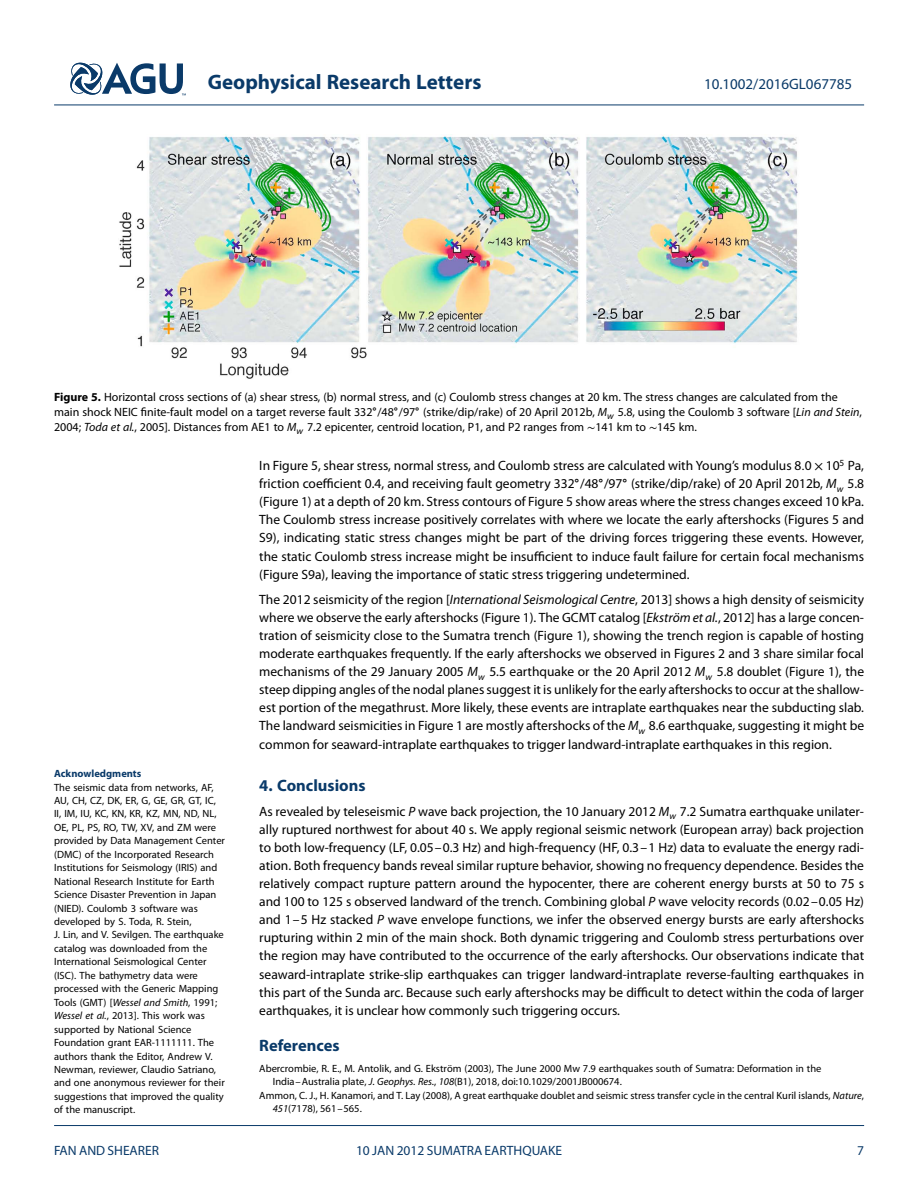
<style>
.page{position:relative;width:918px;height:1188px;background:#fff}
.page>*{position:absolute;margin:0;border:0;box-sizing:border-box;transform-origin:0 0}
.t1{font:700 21px "Myriad Pro";color:#0a3a69}
.t2{font:700 16.5px "Myriad Pro";color:#0a3a69}
.t3{font:15px "Myriad Pro";color:#0a3a69}
.t4{font:13.5px/18px "Myriad Pro";color:#000;text-align:justify}
.t5{font:13.5px "Myriad Pro";color:#0a3a69}
.t6{font:12px/15px "Myriad Pro";color:#000}
.t7{font:10.5px/13.5px "Myriad Pro";color:#000}
.t8{font:700 10.5px "Myriad Pro";color:#0a3a69}
.s1{font-weight:700}
.s2{font-style:italic}
.s3{font-family:"STIX Math"}
.s4{font-family:"STIX Math";font-style:italic}
</style>
<div class="page">
<svg style="left:70px;top:62px;width:116px;height:34px"></svg>
<hr style="left:54px;top:105px;width:810px;height:1px;background:#0a3a69">
<img style="left:119px;top:134px;width:679px;height:245px">
<hr style="left:54px;top:1125px;width:810px;height:1px;background:#0a3a69">
<h1 class="t1" style="left:208px;top:73px;width:275px">Geophysical Research Letters</h1>
<p class="t3" style="left:704px;top:78px;width:150px">10.1002/2016GL067785</p>
<p class="t6" style="left:54px;top:390px;width:809px"><span class="s1">Figure 5.</span> Horizontal cross sections of (a) shear stress, (b) normal stress, and (c) Coulomb stress changes at 20 km. The stress changes are calculated from the main shock NEIC finite-fault model on a target reverse fault 332<sup>∘</sup>/48<sup>∘</sup>/97<sup>∘</sup> (strike/dip/rake) of 20 April 2012b, <span class="s2">M</span><sub>w</sub> 5.8, using the Coulomb 3 software [<span class="s2">Lin and Stein</span>,<br>2004; <span class="s2">Toda et al.</span>, 2005]. Distances from AE1 to <span class="s2">M</span><sub>w</sub> 7.2 epicenter, centroid location, P1, and P2 ranges from <span class="s3">∼</span>141 km to <span class="s3">∼</span>145 km.</p>
<p class="t4" style="left:259px;top:458px;width:606px">In Figure 5, shear stress, normal stress, and Coulomb stress are calculated with Young’s modulus 8<span class="s4">.</span>0 <span class="s3">×</span> 10<sup>5</sup> Pa, friction coefficient 0.4, and receiving fault geometry 332<sup>∘</sup>/48<sup>∘</sup>/97<sup>∘</sup> (strike/dip/rake) of 20 April 2012b, <span class="s2">M</span><sub>w</sub> 5.8 (Figure 1) at a depth of 20 km. Stress contours of Figure 5 show areas where the stress changes exceed 10 kPa.<br>The Coulomb stress increase positively correlates with where we locate the early aftershocks (Figures 5 and S9), indicating static stress changes might be part of the driving forces triggering these events. However, the static Coulomb stress increase might be insufficient to induce fault failure for certain focal mechanisms (Figure S9a), leaving the importance of static stress triggering undetermined.</p>
<p class="t4" style="left:259px;top:592px;width:606px">The 2012 seismicity of the region [<span class="s2">International Seismological Centre</span>, 2013] shows a high density of seismicity where we observe the early aftershocks (Figure 1). The GCMT catalog [<span class="s2">Ekström et al.</span>, 2012] has a large concen&shy;tration of seismicity close to the Sumatra trench (Figure 1), showing the trench region is capable of hosting moderate earthquakes frequently. If the early aftershocks we observed in Figures 2 and 3 share similar focal mechanisms of the 29 January 2005 <span class="s2">M</span><sub>w</sub> 5.5 earthquake or the 20 April 2012 <span class="s2">M</span><sub>w</sub> 5.8 doublet (Figure 1), the steep dipping angles of the nodal planes suggest it is unlikely for the early aftershocks to occur at the shallow&shy;est portion of the megathrust. More likely, these events are intraplate earthquakes near the subducting slab.<br>The landward seismicities in Figure 1 are mostly aftershocks of the <span class="s2">M</span><sub>w</sub> 8.6 earthquake, suggesting it might be common for seaward-intraplate earthquakes to trigger landward-intraplate earthquakes in this region.</p>
<p class="t2" style="left:259px;top:779px;width:108px">4. Conclusions</p>
<p class="t4" style="left:259px;top:804px;width:606px">As revealed by teleseismic <span class="s2">P</span> wave back projection, the 10 January 2012 <span class="s2">M</span><sub>w</sub> 7.2 Sumatra earthquake unilater&shy;ally ruptured northwest for about 40 s. We apply regional seismic network (European array) back projection to both low-frequency (LF, 0.05–0.3 Hz) and high-frequency (HF, 0.3–1 Hz) data to evaluate the energy radi&shy;ation. Both frequency bands reveal similar rupture behavior, showing no frequency dependence. Besides the relatively compact rupture pattern around the hypocenter, there are coherent energy bursts at 50 to 75 s and 100 to 125 s observed landward of the trench. Combining global <span class="s2">P</span> wave velocity records (0.02–0.05 Hz) and 1–5 Hz stacked <span class="s2">P</span> wave envelope functions, we infer the observed energy bursts are early aftershocks rupturing within 2 min of the main shock. Both dynamic triggering and Coulomb stress perturbations over the region may have contributed to the occurrence of the early aftershocks. Our observations indicate that seaward-intraplate strike-slip earthquakes can trigger landward-intraplate reverse-faulting earthquakes in this part of the Sunda arc. Because such early aftershocks may be difficult to detect within the coda of larger earthquakes, it is unclear how commonly such triggering occurs.</p>
<p class="t2" style="left:259px;top:1039px;width:82px">References</p>
<p class="t7" style="left:259px;top:1062px;width:564px">Abercrombie, R. E., M. Antolik, and G. Ekström (2003), The June 2000 Mw 7.9 earthquakes south of Sumatra: Deformation in the</p>
<p class="t7" style="left:273px;top:1076px;width:351px">India–Australia plate, <span class="s2">J. Geophys. Res.</span>, <span class="s2">108</span>(B1), 2018, doi:10.1029/2001JB000674.</p>
<p class="t7" style="left:259px;top:1089px;width:606px">Ammon, C. J., H. Kanamori, and T. Lay (2008), A great earthquake doublet and seismic stress transfer cycle in the central Kuril islands, <span class="s2">Nature</span>,</p>
<p class="t7" style="left:273px;top:1103px;width:91px"><span class="s2">451</span>(7178), 561–565.</p>
<p class="t8" style="left:54px;top:770px;width:89px">Acknowledgments</p>
<p class="t7" style="left:54px;top:781px;width:172px">The seismic data from networks, AF, AU, CH, CZ, DK, ER, G, GE, GR, GT, IC, II, IM, IU, KC, KN, KR, KZ, MN, ND, NL, OE, PL, PS, RO, TW, XV, and ZM were provided by Data Management Center (DMC) of the Incorporated Research Institutions for Seismology (IRIS) and National Research Institute for Earth Science Disaster Prevention in Japan (NIED). Coulomb 3 software was developed by S. Toda, R. Stein,<br>J. Lin, and V. Sevilgen. The earthquake catalog was downloaded from the International Seismological Center (ISC). The bathymetry data were processed with the Generic Mapping Tools (GMT) [<span class="s2">Wessel and Smith</span>, 1991; <span class="s2">Wessel et al.</span>, 2013]. This work was supported by National Science Foundation grant EAR-1111111. The authors thank the Editor, Andrew V.<br>Newman, reviewer, Claudio Satriano, and one anonymous reviewer for their suggestions that improved the quality of the manuscript.</p>
<p class="t5" style="left:54px;top:1145px;width:106px">FAN AND SHEARER</p>
<p class="t5" style="left:356px;top:1145px;width:208px">10 JAN 2012 SUMATRA EARTHQUAKE</p>
<p class="t5" style="left:857px;top:1145px;width:8px">7</p>
</div>
